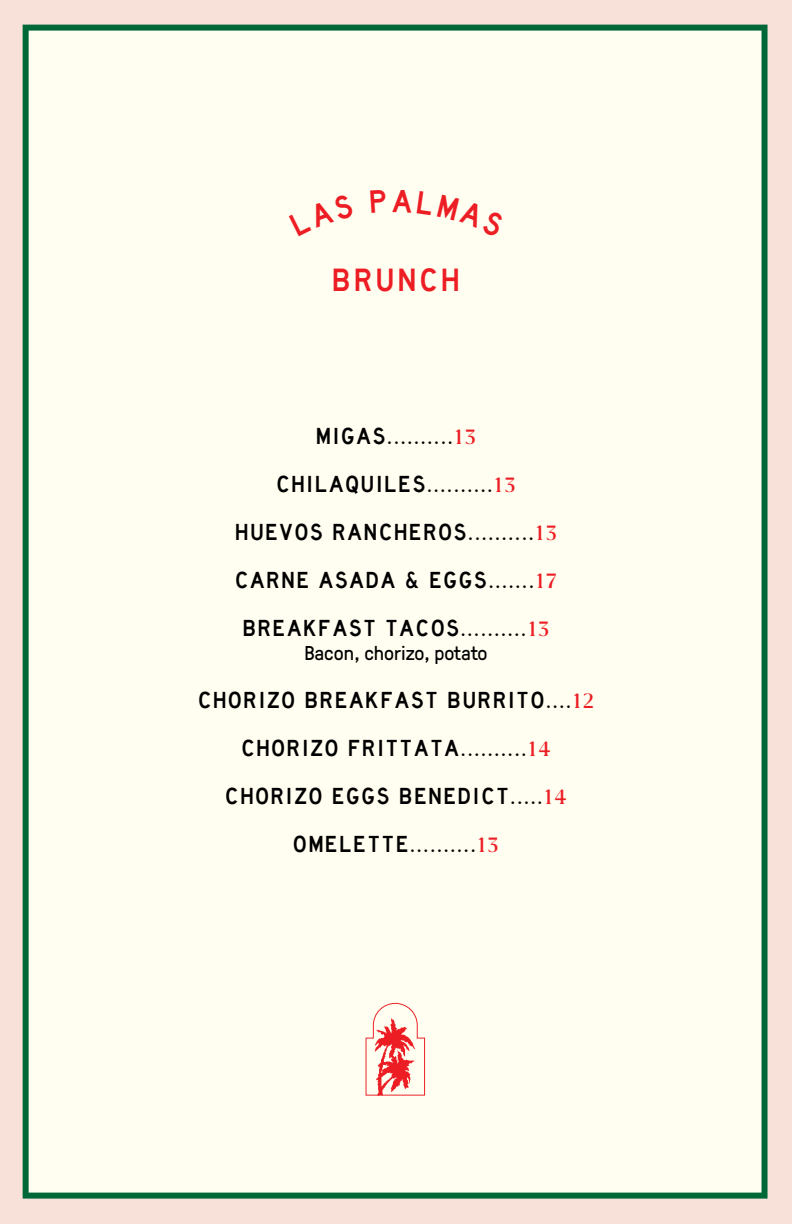
<style>
.page{position:relative;width:792px;height:1224px;background:#f7e1d9}
.page>*{position:absolute;margin:0;border:0;box-sizing:border-box;transform-origin:0 0}
.t1{font:33.4px "Highway Gothic";letter-spacing:.1em;color:#ed1d24}
.t2{font:24px/48px "Highway Gothic";letter-spacing:.075em;color:#000;text-align:center}
.t3{font:20px "GT Pressura";color:#000}
.s1{font-family:"Grifo M";font-weight:500;color:#ed1d24}
</style>
<div class="page">
<div style="left:23px;top:25px;width:745px;height:1174px;background:#fffef0"></div>
<svg style="left:366px;top:1003px;width:59px;height:93px"></svg>
<img style="left:368px;top:1014px;width:52px;height:86px">
<div style="left:289px;top:194px;width:65px;height:42px;background:#fffef0"></div>
<svg style="left:370px;top:190px;width:16px;height:23px"></svg>
<div style="left:392px;top:189px;width:113px;height:49px;background:#fffef0"></div>
<h1 class="t1" style="left:332px;top:262px;width:129px">BRUNCH</h1>
<p class="t2" style="left:235px;top:413px;width:323px">MIGAS..........<span class="s1">13<br></span>CHILAQUILES..........<span class="s1">13<br></span>HUEVOS RANCHEROS..........<span class="s1">13<br></span>CARNE ASADA &amp; EGGS.......<span class="s1">17<br></span>BREAKFAST TACOS..........<span class="s1">13</span></p>
<p class="t3" style="left:304px;top:639px;width:185px">Bacon, chorizo, potato</p>
<p class="t2" style="left:198px;top:677px;width:397px">CHORIZO BREAKFAST BURRITO....<span class="s1">12<br></span>CHORIZO FRITTATA..........<span class="s1">14<br></span>CHORIZO EGGS BENEDICT.....<span class="s1">14<br></span>OMELETTE..........<span class="s1">13</span></p>
</div>
